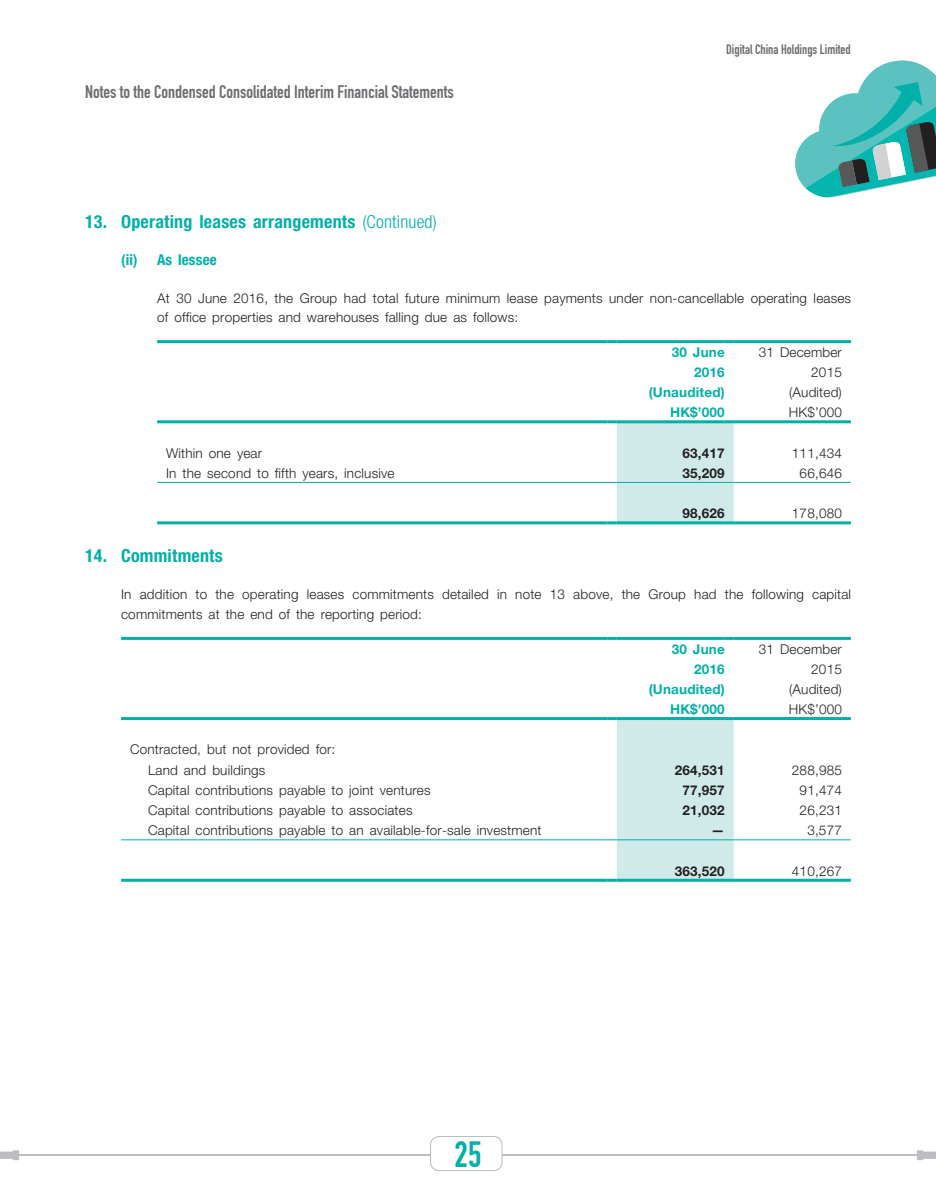
<style>
.page{position:relative;width:936px;height:1191px;background:#fff}
.page>*{position:absolute;margin:0;border:0;box-sizing:border-box;transform-origin:0 0}
.t1{font:36px "DIN Engschrift Std";color:#00b0a9}
.t2{font:18px "DIN Engschrift Std";color:#6c6d70}
._03_H1{font:700 condensed 18px "Helvetica Neue LT Std";letter-spacing:.01em;color:#00b0a9}
._04___H2{font:700 condensed 15px "Helvetica Neue LT Std";letter-spacing:.01em;color:#00b0a9}
._15_Table_Stub{font:300 13.5px "Helvetica Neue LT Std";letter-spacing:.015em;color:#231f20}
._13_____P4{font:300 13.5px/19.5px "Helvetica Neue LT Std";letter-spacing:.015em;color:#231f20}
._12___P2{font:300 13.5px/19.5px "Helvetica Neue LT Std";letter-spacing:.015em;color:#231f20}
._01_Body_Text{font:300 13.5px/19.5px "Helvetica Neue LT Std";letter-spacing:.015em;color:#231f20;text-align:right}
._01_Body_Text-2{font:700 13.5px/19.5px "Helvetica Neue LT Std";letter-spacing:.015em;color:#00b0a9;text-align:right}
._01_Body_Text-3{font:700 13.5px "Helvetica Neue LT Std";letter-spacing:.015em;color:#231f20}
.t3{font:13.5px "DIN Engschrift Std";color:#6c6d70}
.s1{font-weight:300}
</style>
<div class="page">
<svg style="left:0;top:1150px;width:19px;height:10px"></svg>
<hr style="left:18px;top:1154px;width:412px;height:2px;background:#bcbdc0">
<svg style="left:917px;top:1150px;width:18px;height:10px"></svg>
<hr style="left:502px;top:1154px;width:416px;height:2px;background:#bcbdc0">
<div style="left:430px;top:1136px;width:72px;height:35px;border:1px solid #bcbdc0;border-radius:9px"></div>
<svg style="left:795px;top:60px;width:140px;height:138px"></svg>
<hr style="left:157px;top:340px;width:450px;height:3px;background:#00b0a9">
<svg style="left:607px;top:340px;width:9px;height:3px"></svg>
<hr style="left:616px;top:340px;width:108px;height:3px;background:#00b0a9">
<svg style="left:724px;top:340px;width:9px;height:3px"></svg>
<hr style="left:733px;top:340px;width:108px;height:3px;background:#00b0a9">
<svg style="left:841px;top:340px;width:9px;height:3px"></svg>
<hr style="left:157px;top:420px;width:450px;height:3px;background:#00b0a9">
<hr style="left:733px;top:420px;width:108px;height:3px;background:#00b0a9">
<svg style="left:841px;top:420px;width:9px;height:3px"></svg>
<hr style="left:157px;top:521px;width:450px;height:3px;background:#00b0a9">
<hr style="left:733px;top:521px;width:108px;height:3px;background:#00b0a9">
<svg style="left:841px;top:521px;width:9px;height:3px"></svg>
<hr style="left:157px;top:482px;width:450px;height:1px;background:#00b0a9">
<svg style="left:607px;top:420px;width:126px;height:104px;background:#c6e8e7"></svg>
<hr style="left:733px;top:482px;width:108px;height:1px;background:#00b0a9">
<hr style="left:121px;top:637px;width:486px;height:3px;background:#00b0a9">
<svg style="left:607px;top:637px;width:9px;height:3px"></svg>
<hr style="left:616px;top:637px;width:108px;height:3px;background:#00b0a9">
<svg style="left:724px;top:637px;width:9px;height:3px"></svg>
<hr style="left:733px;top:637px;width:108px;height:3px;background:#00b0a9">
<svg style="left:841px;top:637px;width:9px;height:3px"></svg>
<hr style="left:121px;top:717px;width:486px;height:3px;background:#00b0a9">
<hr style="left:733px;top:717px;width:108px;height:3px;background:#00b0a9">
<svg style="left:841px;top:717px;width:9px;height:3px"></svg>
<hr style="left:121px;top:878px;width:486px;height:3px;background:#00b0a9">
<hr style="left:733px;top:878px;width:108px;height:3px;background:#00b0a9">
<svg style="left:841px;top:878px;width:9px;height:3px"></svg>
<hr style="left:121px;top:839px;width:486px;height:1px;background:#00b0a9">
<svg style="left:607px;top:717px;width:126px;height:164px;background:#cbe9e9"></svg>
<hr style="left:733px;top:839px;width:108px;height:1px;background:#00b0a9">
<h2 class="t2" style="left:85px;top:81px;width:370px">Notes to the Condensed Consolidated Interim Financial Statements</h2>
<p class="t3" style="left:726px;top:41px;width:126px">Digital China Holdings Limited</p>
<p class="_03_H1" style="left:85px;top:210px;width:353px">13. Operating leases arrangements <span class="s1">(Continued)</span></p>
<p class="_04___H2" style="left:121px;top:251px;width:97px">(ii) As lessee</p>
<p class="_13_____P4" style="left:157px;top:288px;width:695px">At 30 June 2016, the Group had total future minimum lease payments under non-cancellable operating leases of office properties and warehouses falling due as follows:</p>
<p class="_01_Body_Text-2" style="left:671px;top:342px;width:55px">30 June<br>2016</p>
<p class="_01_Body_Text" style="left:758px;top:342px;width:85px">31 December<br>2015</p>
<p class="_01_Body_Text-2" style="left:648px;top:382px;width:78px">(Unaudited)</p>
<p class="_01_Body_Text" style="left:789px;top:382px;width:54px">(Audited)</p>
<p class="_01_Body_Text-2" style="left:670px;top:402px;width:56px">HK$’000</p>
<p class="_01_Body_Text" style="left:788px;top:402px;width:55px">HK$’000</p>
<p class="_15_Table_Stub" style="left:166px;top:445px;width:97px">Within one year</p>
<p class="_01_Body_Text-3" style="left:682px;top:444px;width:44px">63,417</p>
<p class="_01_Body_Text" style="left:791px;top:443px;width:51px">111,434</p>
<p class="_15_Table_Stub" style="left:166px;top:465px;width:230px">In the second to fifth years, inclusive</p>
<p class="_01_Body_Text-3" style="left:682px;top:465px;width:44px">35,209</p>
<p class="_01_Body_Text" style="left:799px;top:463px;width:44px">66,646</p>
<p class="_01_Body_Text-3" style="left:682px;top:505px;width:44px">98,626</p>
<p class="_01_Body_Text" style="left:791px;top:503px;width:51px">178,080</p>
<p class="_03_H1" style="left:85px;top:544px;width:139px">14. Commitments</p>
<p class="_12___P2" style="left:121px;top:584px;width:731px">In addition to the operating leases commitments detailed in note 13 above, the Group had the following capital commitments at the end of the reporting period:</p>
<p class="_01_Body_Text-2" style="left:671px;top:639px;width:55px">30 June<br>2016</p>
<p class="_01_Body_Text" style="left:758px;top:639px;width:85px">31 December<br>2015</p>
<p class="_01_Body_Text-2" style="left:648px;top:679px;width:78px">(Unaudited)</p>
<p class="_01_Body_Text" style="left:789px;top:679px;width:54px">(Audited)</p>
<p class="_01_Body_Text-2" style="left:670px;top:699px;width:56px">HK$’000</p>
<p class="_01_Body_Text" style="left:788px;top:699px;width:55px">HK$’000</p>
<p class="_15_Table_Stub" style="left:130px;top:741px;width:207px">Contracted, but not provided for:</p>
<p class="_15_Table_Stub" style="left:148px;top:761px;width:119px">Land and buildings</p>
<p class="_01_Body_Text-3" style="left:674px;top:761px;width:51px">264,531</p>
<p class="_01_Body_Text" style="left:791px;top:760px;width:51px">288,985</p>
<p class="_15_Table_Stub" style="left:148px;top:782px;width:284px">Capital contributions payable to joint ventures</p>
<p class="_01_Body_Text-3" style="left:682px;top:781px;width:44px">77,957</p>
<p class="_01_Body_Text" style="left:799px;top:780px;width:44px">91,474</p>
<p class="_15_Table_Stub" style="left:148px;top:802px;width:266px">Capital contributions payable to associates</p>
<p class="_01_Body_Text-3" style="left:682px;top:802px;width:44px">21,032</p>
<p class="_01_Body_Text" style="left:799px;top:800px;width:44px">26,231</p>
<p class="_15_Table_Stub" style="left:148px;top:822px;width:395px">Capital contributions payable to an available-for-sale investment</p>
<p class="_01_Body_Text-3" style="left:711px;top:822px;width:15px">—</p>
<p class="_01_Body_Text" style="left:807px;top:820px;width:36px">3,577</p>
<p class="_01_Body_Text-3" style="left:674px;top:862px;width:51px">363,520</p>
<p class="_01_Body_Text" style="left:791px;top:861px;width:51px">410,267</p>
<h1 class="t1" style="left:454px;top:1133px;width:28px">25</h1>
</div>
